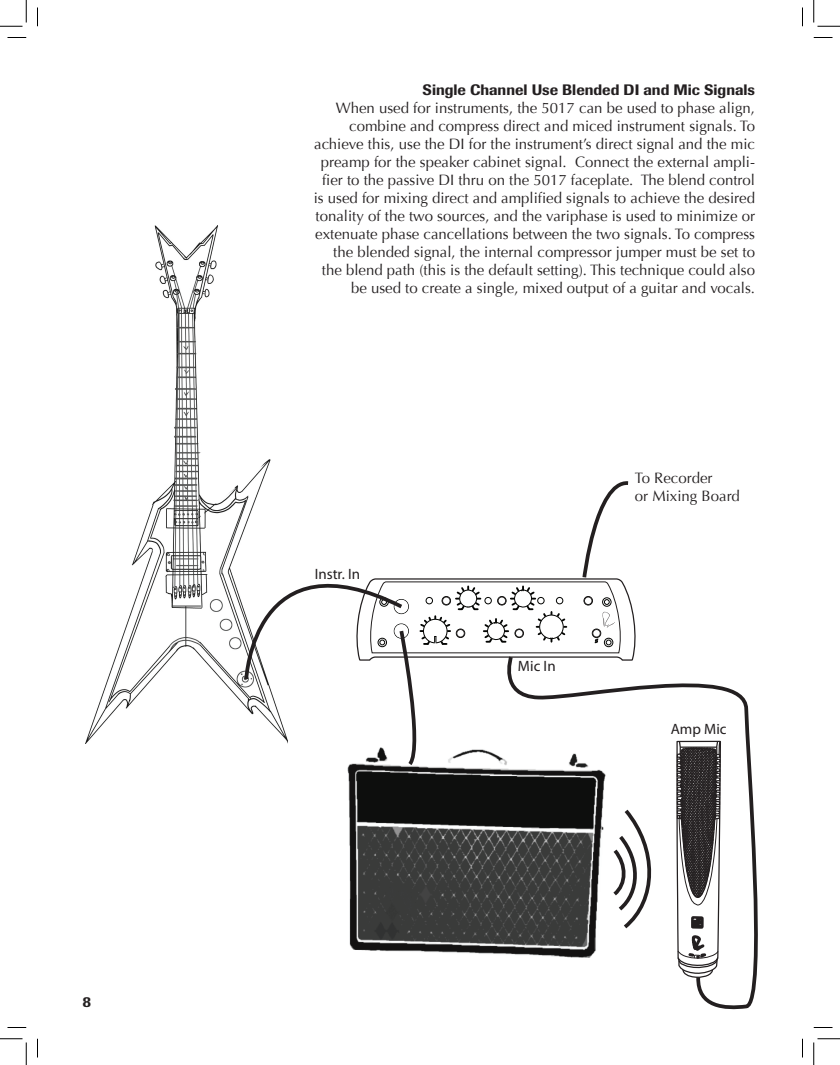
<style>
.page{position:relative;width:840px;height:1065px;background:#fff}
.page>*{position:absolute;margin:0;border:0;box-sizing:border-box;transform-origin:0 0}
.t1{font:15px/18px "Optima";color:#231f20}
.t2{font:15px "Myriad Pro";color:#231f20}
.t3{font:500 15px "Imago";color:#231f20}
.s1{font-family:"Imago";font-weight:500}
</style>
<div class="page">
<img style="left:347px;top:769px;width:151px;height:185px">
<img style="left:85px;top:226px;width:186px;height:517px">
<svg style="left:498px;top:683px;width:260px;height:327px"></svg>
<svg style="left:609px;top:806px;width:48px;height:126px"></svg>
<svg style="left:243px;top:480px;width:395px;height:289px"></svg>
<svg style="left:8px;top:37px;width:18px;height:1px"></svg>
<svg style="left:814px;top:37px;width:18px;height:1px"></svg>
<svg style="left:8px;top:1027px;width:18px;height:1px"></svg>
<svg style="left:814px;top:1027px;width:18px;height:1px"></svg>
<svg style="left:37px;top:8px;width:1px;height:18px"></svg>
<svg style="left:37px;top:1039px;width:1px;height:19px"></svg>
<svg style="left:802px;top:8px;width:1px;height:18px"></svg>
<svg style="left:802px;top:1039px;width:1px;height:19px"></svg>
<svg style="left:0;top:0;width:27px;height:27px"></svg>
<svg style="left:0;top:1039px;width:27px;height:26px"></svg>
<svg style="left:814px;top:0;width:26px;height:27px"></svg>
<svg style="left:814px;top:1039px;width:26px;height:26px"></svg>
<p class="t3" style="left:82px;top:993px;width:10px">8</p>
<p class="t1" style="left:314px;top:81px;width:443px;text-align:right"><span class="s1">Single Channel Use Blended DI and Mic Signals<br></span>When used for instruments, the 5017 can be used to phase align, combine and compress direct and miced instrument signals. To achieve this, use the DI for the instrument’s direct signal and the mic preamp for the speaker cabinet signal. Connect the external ampli&shy;fier to the passive DI thru on the 5017 faceplate. The blend control is used for mixing direct and amplified signals to achieve the desired tonality of the two sources, and the variphase is used to minimize or extenuate phase cancellations between the two signals. To compress the blended signal, the internal compressor jumper must be set to the blend path (this is the default setting). This technique could also be used to create a single, mixed output of a guitar and vocals.</p>
<p class="t2" style="left:315px;top:564px;width:47px">Instr. In</p>
<p class="t2" style="left:518px;top:657px;width:39px">Mic In</p>
<p class="t1" style="left:635px;top:469px;width:107px">To Recorder<br>or Mixing Board</p>
<p class="t2" style="left:671px;top:719px;width:57px">Amp Mic</p>
</div>
